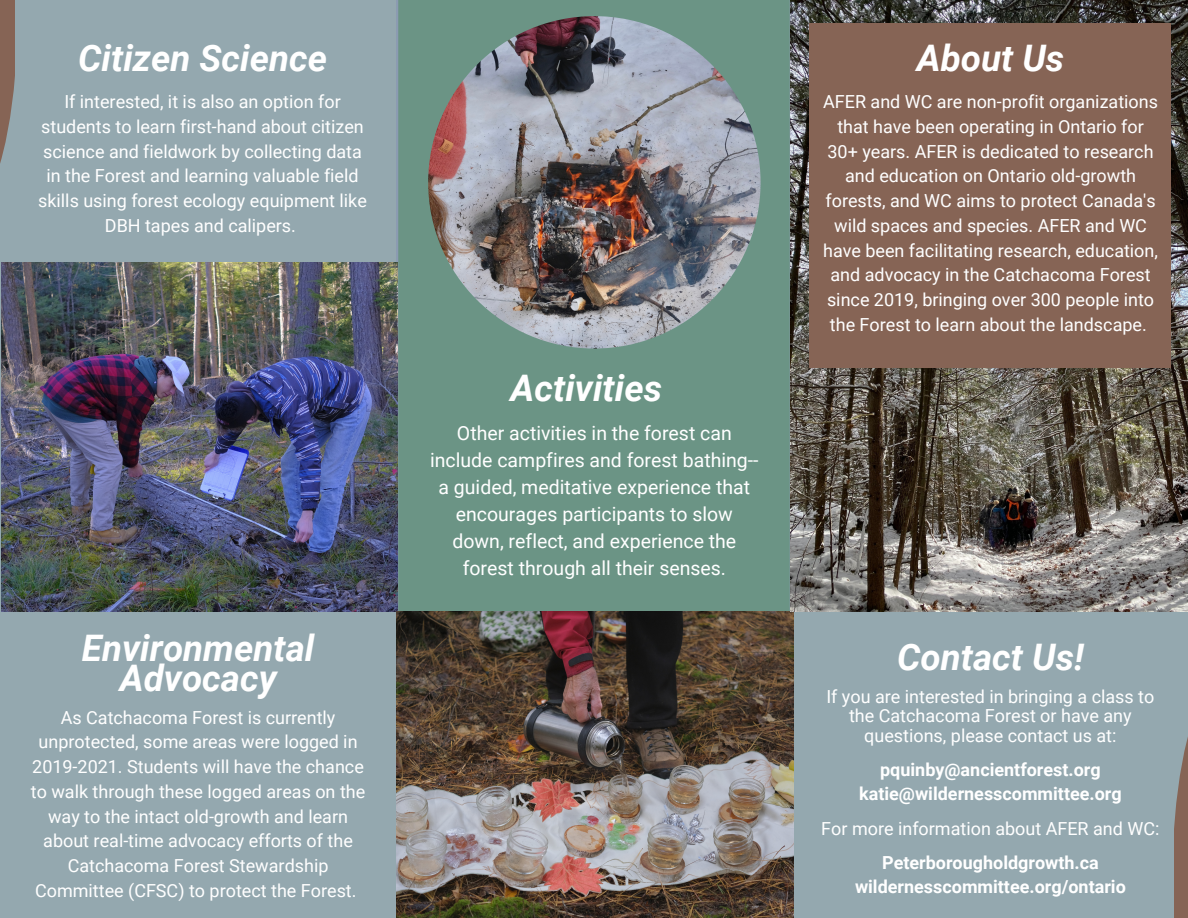
<style>
.page{position:relative;width:1188px;height:918px;background:#94a8af}
.page>*{position:absolute;margin:0;border:0;box-sizing:border-box;transform-origin:0 0}
.t1{font:italic 700 36.6px/30.3px "Roboto";color:#fff;text-align:center}
.t2{font:19.5px/27px "Roboto";color:#fff;text-align:center}
.t3{font:18px/24.8px "Roboto";color:#fff;text-align:center}
.t4{font:700 18px/24.8px "Roboto";color:#fff;text-align:center}
</style>
<div class="page">
<div style="left:396px;top:0;width:395px;height:612px;background:#6b9485"></div>
<img style="left:1px;top:263px;width:396px;height:349px">
<img style="left:396px;top:612px;width:397px;height:306px">
<img style="left:428px;top:16px;width:333px;height:333px;border-radius:50%">
<img style="left:791px;top:0;width:397px;height:612px">
<div style="left:809px;top:24px;width:361px;height:343px;background:#866455"></div>
<svg style="left:0;top:0;width:15px;height:163px;fill:#866455"></svg>
<svg style="left:1175px;top:737px;width:13px;height:181px;fill:#866455"></svg>
<h1 class="t1" style="left:78px;top:43px;width:251px">Citizen Science</h1>
<p class="t3" style="left:38px;top:89px;width:330px">If interested, it is also an option for students to learn first-hand about citizen science and fieldwork by collecting data in the Forest and learning valuable field skills using forest ecology equipment like DBH tapes and calipers.</p>
<h1 class="t1" style="left:82px;top:633px;width:234px">Environmental<br>Advocacy</h1>
<p class="t3" style="left:31px;top:705px;width:336px">As Catchacoma Forest is currently unprotected, some areas were logged in 2019-2021. Students will have the chance to walk through these logged areas on the way to the intact old-growth and learn about real-time advocacy efforts of the Catchacoma Forest Stewardship Committee (CFSC) to protect the Forest.</p>
<h1 class="t1" style="left:510px;top:373px;width:153px">Activities</h1>
<p class="t2" style="left:430px;top:420px;width:330px">Other activities in the forest can include campfires and forest bathing-- a guided, meditative experience that encourages participants to slow down, reflect, and experience the forest through all their senses.</p>
<h1 class="t1" style="left:917px;top:43px;width:149px">About Us</h1>
<p class="t3" style="left:823px;top:89px;width:336px">AFER and WC are non-profit organizations that have been operating in Ontario for 30+ years. AFER is dedicated to research and education on Ontario old-growth forests, and WC aims to protect Canada's wild spaces and species. AFER and WC have been facilitating research, education, and advocacy in the Catchacoma Forest since 2019, bringing over 300 people into the Forest to learn about the landscape.</p>
<h1 class="t1" style="left:897px;top:642px;width:188px">Contact Us!</h1>
<p class="t3" style="left:826px;top:687px;width:330px;line-height:19.5px">If you are interested in bringing a class to the Catchacoma Forest or have any questions, please contact us at:</p>
<p class="t4" style="left:859px;top:757px;width:264px">pquinby@ancientforest.org katie@wildernesscommittee.org</p>
<p class="t3" style="left:821px;top:816px;width:340px">For more information about AFER and WC:</p>
<p class="t4" style="left:855px;top:850px;width:272px">Peterborougholdgrowth.ca wildernesscommittee.org/ontario</p>
</div>
